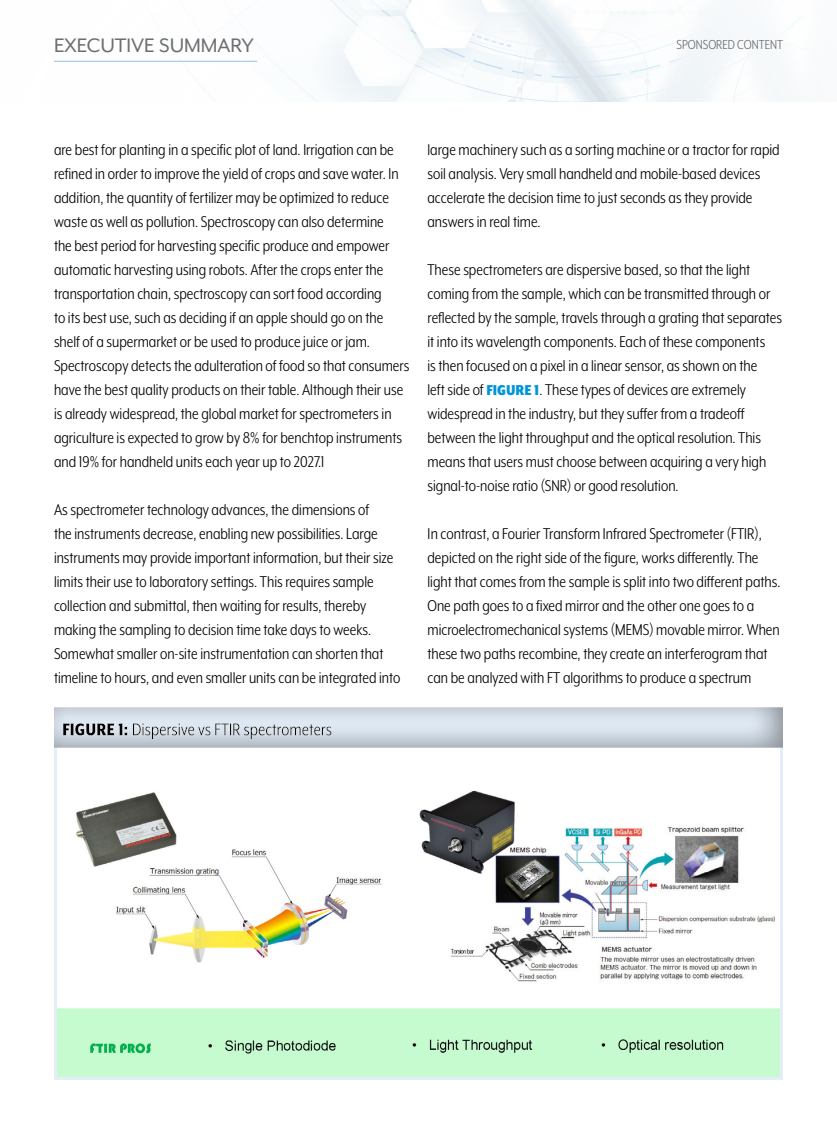
<style>
.page{position:relative;width:837px;height:1134px;background:#fff}
.page>*{position:absolute;margin:0;border:0;box-sizing:border-box;transform-origin:0 0}
.t1{font:22.5px "Mr Eaves XL Mod OT";color:#6d6e71}
.t2{font:18px/24px "Mr Eaves XL Mod Nar OT";color:#000}
.t3{font:15px "Mr Eaves XL Mod Nar OT";color:#6d6e71}
.s1{font-weight:900;font-size:16.5px;color:#0095d7}
</style>
<div class="page">
<img style="left:54px;top:0;width:749px;height:102px">
<hr style="left:54px;top:61px;width:203px;height:1px;background:#97c0e7">
<img style="left:58px;top:790px;width:721px;height:286px">
<div style="left:54px;top:745px;width:729px;height:335px;border:3px solid #e4eef9"></div>
<div style="left:41px;top:696px;width:756px;height:53px;background:#000;opacity:.4"></div>
<p class="t1" style="left:54px;top:33px;width:201px">EXECUTIVE SUMMARY</p>
<p class="t3" style="left:677px;top:36px;width:108px">SPONSORED CONTENT</p>
<p class="t2" style="left:54px;top:138px;width:357px">are best for planting in a specific plot of land. Irrigation can be refined in order to improve the yield of crops and save water. In addition, the quantity of fertilizer may be optimized to reduce waste as well as pollution. Spectroscopy can also determine<br>the best period for harvesting specific produce and empower automatic harvesting using robots. After the crops enter the transportation chain, spectroscopy can sort food according<br>to its best use, such as deciding if an apple should go on the shelf of a supermarket or be used to produce juice or jam.<br>Spectroscopy detects the adulteration of food so that consumers have the best quality products on their table. Although their use is already widespread, the global market for spectrometers in agriculture is expected to grow by 8% for benchtop instruments and 19% for handheld units each year up to 2027.1</p>
<p class="t2" style="left:54px;top:497px;width:348px">As spectrometer technology advances, the dimensions of<br>the instruments decrease, enabling new possibilities. Large instruments may provide important information, but their size limits their use to laboratory settings. This requires sample collection and submittal, then waiting for results, thereby making the sampling to decision time take days to weeks.<br>Somewhat smaller on-site instrumentation can shorten that timeline to hours, and even smaller units can be integrated into</p>
<p class="t2" style="left:428px;top:137px;width:354px">large machinery such as a sorting machine or a tractor for rapid soil analysis. Very small handheld and mobile-based devices accelerate the decision time to just seconds as they provide answers in real time.</p>
<p class="t2" style="left:428px;top:257px;width:356px">These spectrometers are dispersive based, so that the light coming from the sample, which can be transmitted through or reflected by the sample, travels through a grating that separates it into its wavelength components. Each of these components<br>is then focused on a pixel in a linear sensor, as shown on the<br>left side of <span class="s1">FIGURE 1</span>. These types of devices are extremely widespread in the industry, but they suffer from a tradeoff between the light throughput and the optical resolution. This means that users must choose between acquiring a very high signal-to-noise ratio (SNR) or good resolution.</p>
<p class="t2" style="left:428px;top:521px;width:355px">In contrast, a Fourier Transform Infrared Spectrometer (FTIR), depicted on the right side of the figure, works differently. The light that comes from the sample is split into two different paths.<br>One path goes to a fixed mirror and the other one goes to a microelectromechanical systems (MEMS) movable mirror. When these two paths recombine, they create an interferogram that can be analyzed with FT algorithms to produce a spectrum</p>
</div>
